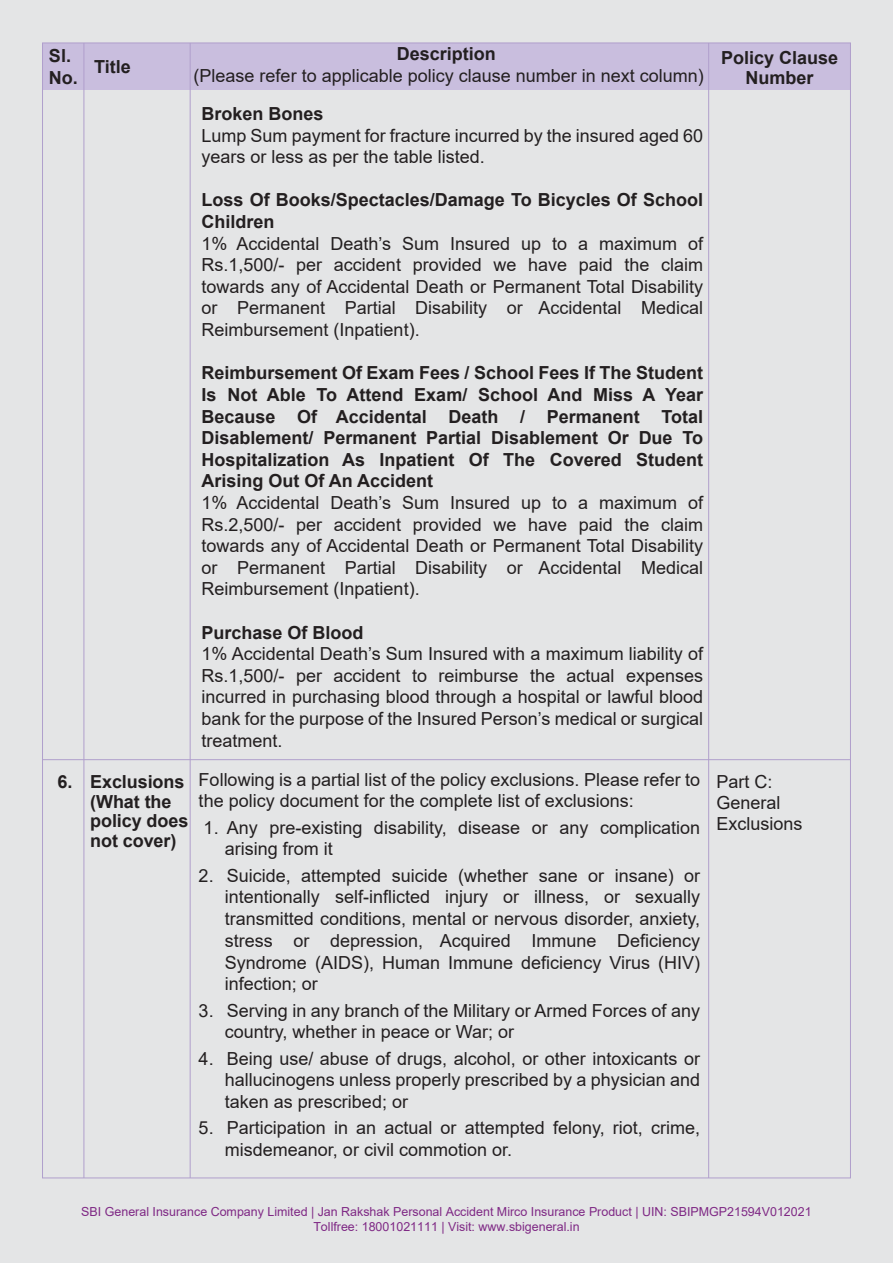
<style>
.page{position:relative;width:893px;height:1263px;background:#e4e5e6}
.page>*{position:absolute;margin:0;border:0;box-sizing:border-box;transform-origin:0 0}
.t1{font:18px/21.6px "Arial";color:#231f20}
.t2{font:700 18px/21.6px "Arial";color:#231f20}
.t3{font:12.45px/15px "Arial";color:#7f2985;text-align:center}
</style>
<div class="page">
<div style="left:43px;top:43px;width:807px;height:47px;background:#c9bede"></div>
<hr style="left:708px;top:43px;width:1px;height:1135px;background:#b09fcc">
<hr style="left:83px;top:43px;width:1px;height:1135px;background:#b09fcc">
<hr style="left:190px;top:43px;width:1px;height:1135px;background:#b09fcc">
<hr style="left:43px;top:759px;width:807px;height:1px;background:#b09fcc">
<p class="t2" style="left:397px;top:44px;width:101px">Description</p>
<p class="t1" style="left:194px;top:65px;width:512px">(Please refer to applicable policy clause number in next column)</p>
<p class="t2" style="left:49px;top:45px;width:30px">Sl.<br>No.</p>
<p class="t2" style="left:94px;top:56px;width:38px">Title</p>
<p class="t2" style="left:721px;top:49px;width:119px;line-height:19.5px;text-align:center">Policy Clause<br>Number</p>
<p class="t2" style="left:58px;top:771px;width:17px">6.</p>
<p class="t2" style="left:90px;top:772px;width:100px;line-height:19.5px">Exclusions (What the policy does not cover)</p>
<p class="t2" style="left:202px;top:103px;width:124px">Broken Bones</p>
<p class="t1" style="left:202px;top:124px;width:503px">Lump Sum payment for fracture incurred by the insured aged 60 years or less as per the table listed.</p>
<p class="t2" style="left:202px;top:190px;width:503px">Loss Of Books/Spectacles/Damage To Bicycles Of School<br>Children</p>
<p class="t1" style="left:202px;top:232px;width:503px;text-align:justify">1% Accidental Death’s Sum Insured up to a maximum of Rs.1,500/- per accident provided we have paid the claim towards any of Accidental Death or Permanent Total Disability or Permanent Partial Disability or Accidental Medical Reimbursement (Inpatient).</p>
<p class="t2" style="left:202px;top:362px;width:503px;text-align:justify">Reimbursement Of Exam Fees / School Fees If The Student Is Not Able To Attend Exam/ School And Miss A Year Because Of Accidental Death / Permanent Total Disablement/ Permanent Partial Disablement Or Due To Hospitalization As Inpatient Of The Covered Student Arising Out Of An Accident</p>
<p class="t1" style="left:202px;top:492px;width:503px;text-align:justify">1% Accidental Death’s Sum Insured up to a maximum of Rs.2,500/- per accident provided we have paid the claim towards any of Accidental Death or Permanent Total Disability or Permanent Partial Disability or Accidental Medical Reimbursement (Inpatient).</p>
<p class="t2" style="left:202px;top:622px;width:164px">Purchase Of Blood</p>
<p class="t1" style="left:202px;top:643px;width:503px;text-align:justify">1% Accidental Death’s Sum Insured with a maximum liability of Rs.1,500/- per accident to reimburse the actual expenses incurred in purchasing blood through a hospital or lawful blood bank for the purpose of the Insured Person’s medical or surgical treatment.</p>
<p class="t1" style="left:199px;top:768px;width:503px">Following is a partial list of the policy exclusions. Please refer to the policy document for the complete list of exclusions:</p>
<p class="t1" style="left:225px;top:816px;width:477px;text-indent:-21px">1. Any pre-existing disability, disease or any complication arising from it</p>
<p class="t1" style="left:225px;top:864px;width:477px;text-align:justify;text-indent:-26px">2. Suicide, attempted suicide (whether sane or insane) or intentionally self-inflicted injury or illness, or sexually transmitted conditions, mental or nervous disorder, anxiety, stress or depression, Acquired Immune Deficiency Syndrome (AIDS), Human Immune deficiency Virus (HIV) infection; or</p>
<p class="t1" style="left:225px;top:999px;width:477px;text-indent:-26px">3. Serving in any branch of the Military or Armed Forces of any country, whether in peace or War; or</p>
<p class="t1" style="left:225px;top:1047px;width:477px;text-align:justify;text-indent:-26px">4. Being use/ abuse of drugs, alcohol, or other intoxicants or hallucinogens unless properly prescribed by a physician and taken as prescribed; or</p>
<p class="t1" style="left:225px;top:1117px;width:477px;text-indent:-26px">5. Participation in an actual or attempted felony, riot, crime, misdemeanor, or civil commotion or.</p>
<p class="t1" style="left:716px;top:771px;width:88px;line-height:21px">Part C:<br>General<br>Exclusions</p>
<p class="t3" style="left:81px;top:1204px;width:732px">SBI General Insurance Company Limited | Jan Rakshak Personal Accident Mirco Insurance Product | UIN: SBIPMGP21594V012021<br>Tollfree: 18001021111 | Visit: www.sbigeneral.in</p>
</div>
